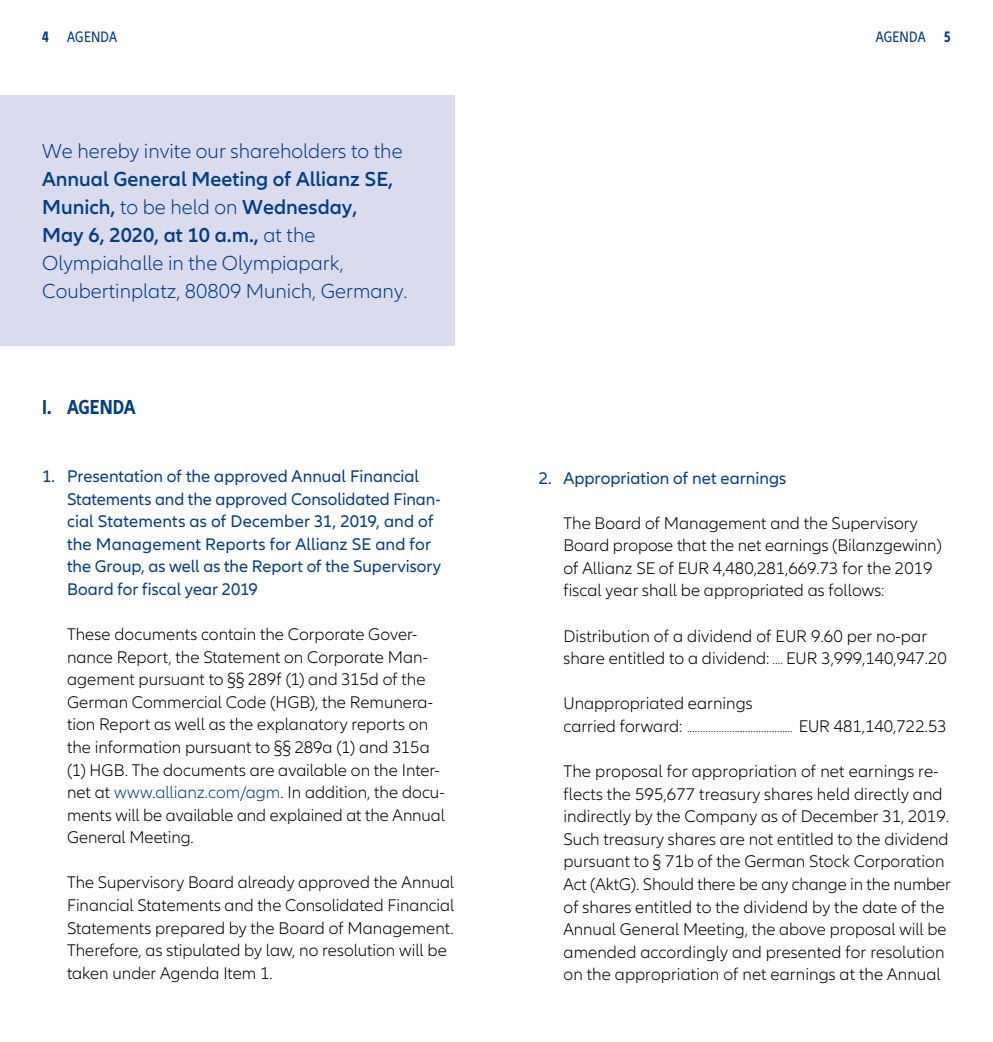
<style>
.page{position:relative;width:993px;height:1042px;background:#fff}
.page>*{position:absolute;margin:0;border:0;box-sizing:border-box;transform-origin:0 0}
.Copy{font:300 21px/28px "Allianz Neo";color:#033f85}
.Copy-2{font:700 condensed 21px "Allianz Neo";color:#033f85}
.Copy-3{font:300 17.5px/22.6px "Allianz Neo";color:#000}
.Copy-4{font:17.5px/22.6px "Allianz Neo";color:#033f85}
.Copy-5{font:condensed 15.75px "Allianz Neo";letter-spacing:.01em;color:#033f85}
.t1{font:700 condensed 15.75px "Allianz Neo";color:#033f85}
.Copy-6{font:300 14px "Allianz Neo";color:#000}
.s1{font-weight:600}
.s2{color:#033f85}
.s3{font-size:14px}
.s4{font-size:17.5px}
</style>
<div class="page">
<div style="left:0;top:95px;width:454px;height:251px;background:#dadced"></div>
<p class="Copy-5" style="left:67px;top:28px;width:51px">AGENDA</p>
<p class="Copy-5" style="left:875px;top:28px;width:51px">AGENDA</p>
<p class="t1" style="left:42px;top:28px;width:8px">4</p>
<p class="t1" style="left:943px;top:28px;width:8px">5</p>
<p class="Copy" style="left:42px;top:138px;width:366px">We hereby invite our shareholders to the <span class="s1">Annual General Meeting of Allianz SE, Munich,</span> to be held on <span class="s1">Wednesday,<br>May 6, 2020, at 10 a.m.,</span> at the Olympiahalle in the Olympiapark, Coubertinplatz, 80809 Munich, Germany.</p>
<p class="Copy-2" style="left:42px;top:395px;width:95px">I. AGENDA</p>
<p class="Copy-4" style="left:67px;top:465px;width:375px;text-indent:-25px">1. Presentation of the approved Annual Financial Statements and the approved Consolidated Finan&shy;cial Statements as of December 31, 2019, and of the Management Reports for Allianz SE and for the Group, as well as the Report of the Supervisory Board for fiscal year 2019</p>
<p class="Copy-3" style="left:67px;top:623px;width:379px">These documents contain the Corporate Gover&shy;nance Report, the Statement on Corporate Man&shy;agement pursuant to §§ 289f (1) and 315d of the German Commercial Code (HGB), the Remunera&shy;tion Report as well as the explanatory reports on the information pursuant to §§ 289a (1) and 315a (1) HGB. The documents are available on the Inter&shy;net at <span class="s2">www.allianz.com/agm</span>. In addition, the docu&shy;ments will be available and explained at the Annual General Meeting.</p>
<p class="Copy-3" style="left:67px;top:872px;width:388px">The Supervisory Board already approved the Annual Financial Statements and the Consolidated Financial Statements prepared by the Board of Management.<br>Therefore, as stipulated by law, no resolution will be taken under Agenda Item 1.</p>
<p class="Copy-4" style="left:538px;top:467px;width:249px">2. Appropriation of net earnings</p>
<p class="Copy-3" style="left:563px;top:512px;width:380px">The Board of Management and the Supervisory Board propose that the net earnings (Bilanzgewinn) of Allianz SE of EUR 4,480,281,669.73 for the 2019 fiscal year shall be appropriated as follows:</p>
<p class="Copy-3" style="left:563px;top:625px;width:385px">Distribution of a dividend of EUR 9.60 per no-par share entitled to a dividend: <span class="s3">....</span> EUR 3,999,140,947.20</p>
<p class="Copy-3" style="left:563px;top:693px;width:190px">Unappropriated earnings</p>
<p class="Copy-6" style="left:563px;top:719px;width:384px"><span class="s4">carried forward:</span> ........................................ <span class="s4">EUR 481,140,722.53</span></p>
<p class="Copy-3" style="left:563px;top:760px;width:388px">The proposal for appropriation of net earnings re&shy;flects the 595,677 treasury shares held directly and indirectly by the Company as of December 31, 2019.<br>Such treasury shares are not entitled to the dividend pursuant to § 71b of the German Stock Corporation Act (AktG). Should there be any change in the number of shares entitled to the dividend by the date of the Annual General Meeting, the above proposal will be amended accordingly and presented for resolution on the appropriation of net earnings at the Annual</p>
</div>
